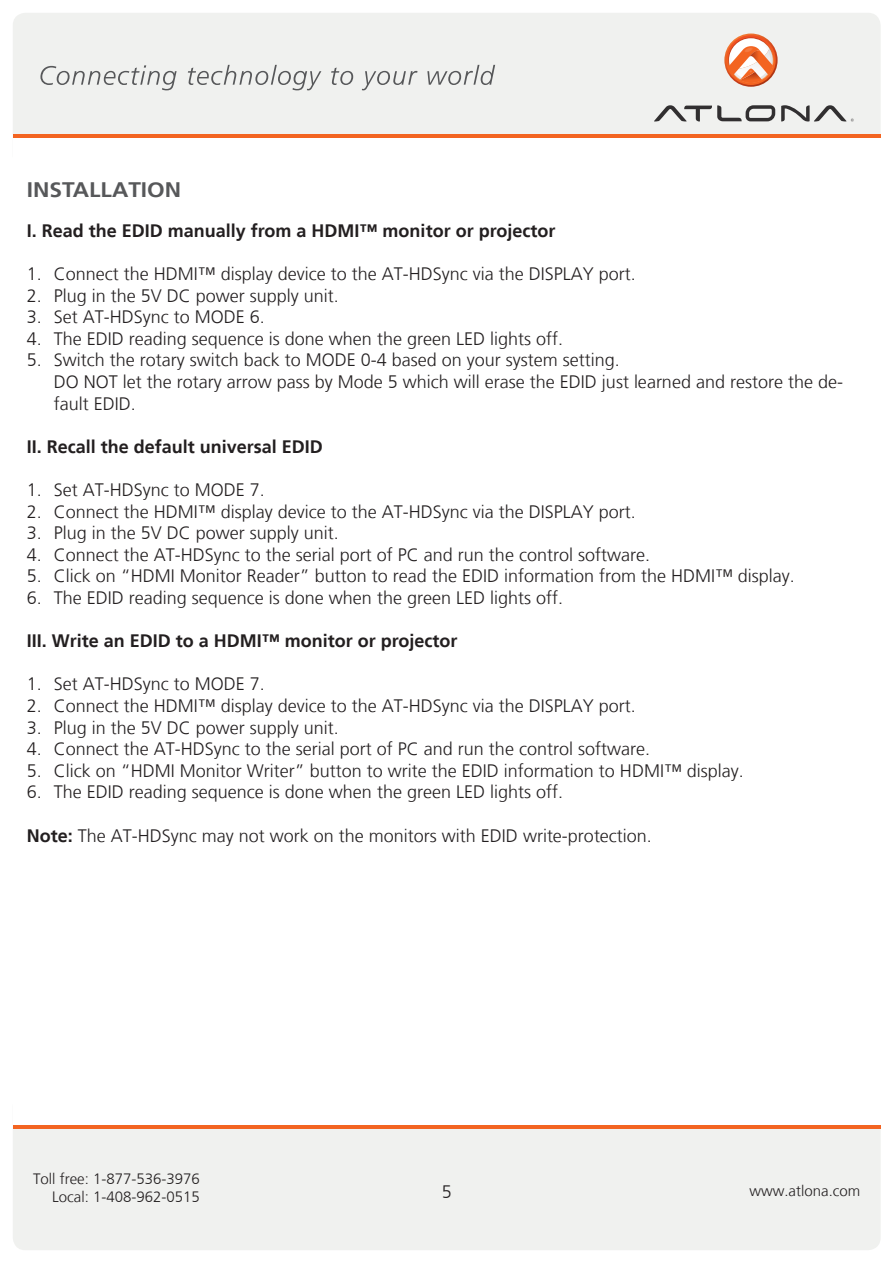
<style>
.page{position:relative;width:893px;height:1263px;background:#fff}
.page>*{position:absolute;margin:0;border:0;box-sizing:border-box;transform-origin:0 0}
.t1{font:700 21px "Frutiger LT";color:#57585a;scale:1.08 1}
.t2{font:300 18px/21.6px "Frutiger LT";color:#231f20}
.t3{font:700 18px "Frutiger LT";color:#231f20}
.t4{font:300 15px/18px "Frutiger LT";color:#231f20;text-align:right}
.s1{font-weight:700}
</style>
<div class="page">
<div style="left:13px;top:1094px;width:868px;height:156px;background:#f0f1ef;border-radius:13px"></div>
<div style="left:13px;top:1091px;width:868px;height:36px;background:#fff"></div>
<hr style="left:13px;top:1125px;width:868px;height:3px;background:#f36421">
<div style="left:13px;top:13px;width:868px;height:156px;background:#f0f1ef;border-radius:13px"></div>
<div style="left:13px;top:136px;width:868px;height:36px;background:#fff"></div>
<hr style="left:13px;top:134px;width:868px;height:4px;background:#f36421">
<svg style="left:654px;top:105px;width:121px;height:16px"></svg>
<svg style="left:781px;top:105px;width:73px;height:17px"></svg>
<svg style="left:724px;top:34px;width:54px;height:53px"></svg>
<svg style="left:726px;top:35px;width:50px;height:50px"></svg>
<svg style="left:728px;top:37px;width:46px;height:46px"></svg>
<svg style="left:40px;top:65px;width:137px;height:25px"></svg>
<svg style="left:188px;top:65px;width:133px;height:25px"></svg>
<svg style="left:331px;top:68px;width:22px;height:17px"></svg>
<svg style="left:362px;top:71px;width:55px;height:19px"></svg>
<svg style="left:427px;top:65px;width:68px;height:20px"></svg>
<p class="t1" style="left:27px;top:178px;width:145px">INSTALLATION</p>
<p class="t3" style="left:27px;top:220px;width:530px">I. Read the EDID manually from a HDMI™ monitor or projector</p>
<p class="t2" style="left:27px;top:263px;width:610px">1. Connect the HDMI™ display device to the AT-HDSync via the DISPLAY port.</p>
<p class="t2" style="left:27px;top:285px;width:314px">2. Plug in the 5V DC power supply unit.</p>
<p class="t2" style="left:27px;top:306px;width:240px">3. Set AT-HDSync to MODE 6.</p>
<p class="t2" style="left:27px;top:328px;width:538px">4. The EDID reading sequence is done when the green LED lights off.</p>
<p class="t2" style="left:54px;top:350px;width:791px;text-indent:-27px">5. Switch the rotary switch back to MODE 0-4 based on your system setting.<br>DO NOT let the rotary arrow pass by Mode 5 which will erase the EDID just learned and restore the de&shy;fault EDID.</p>
<p class="t3" style="left:27px;top:436px;width:298px">II. Recall the default universal EDID</p>
<p class="t2" style="left:27px;top:479px;width:240px">1. Set AT-HDSync to MODE 7.</p>
<p class="t2" style="left:27px;top:501px;width:610px">2. Connect the HDMI™ display device to the AT-HDSync via the DISPLAY port.</p>
<p class="t2" style="left:27px;top:522px;width:314px">3. Plug in the 5V DC power supply unit.</p>
<p class="t2" style="left:27px;top:544px;width:625px">4. Connect the AT-HDSync to the serial port of PC and run the control software.</p>
<p class="t2" style="left:27px;top:566px;width:769px">5. Click on “HDMI Monitor Reader” button to read the EDID information from the HDMI™ display.</p>
<p class="t2" style="left:27px;top:587px;width:538px">6. The EDID reading sequence is done when the green LED lights off.</p>
<p class="t3" style="left:27px;top:630px;width:432px">III. Write an EDID to a HDMI™ monitor or projector</p>
<p class="t2" style="left:27px;top:674px;width:240px">1. Set AT-HDSync to MODE 7.</p>
<p class="t2" style="left:27px;top:695px;width:610px">2. Connect the HDMI™ display device to the AT-HDSync via the DISPLAY port.</p>
<p class="t2" style="left:27px;top:717px;width:314px">3. Plug in the 5V DC power supply unit.</p>
<p class="t2" style="left:27px;top:738px;width:625px">4. Connect the AT-HDSync to the serial port of PC and run the control software.</p>
<p class="t2" style="left:27px;top:760px;width:718px">5. Click on “HDMI Monitor Writer” button to write the EDID information to HDMI™ display.</p>
<p class="t2" style="left:27px;top:782px;width:538px">6. The EDID reading sequence is done when the green LED lights off.</p>
<p class="t2" style="left:27px;top:825px;width:627px"><span class="s1">Note:</span> The AT-HDSync may not work on the monitors with EDID write-protection.</p>
<p class="t4" style="left:33px;top:1170px;width:168px">Toll free: 1-877-536-3976<br>Local: 1-408-962-0515</p>
<p class="t2" style="left:442px;top:1181px;width:12px">5</p>
<p class="t4" style="left:749px;top:1181px;width:112px">www.atlona.com</p>
</div>
